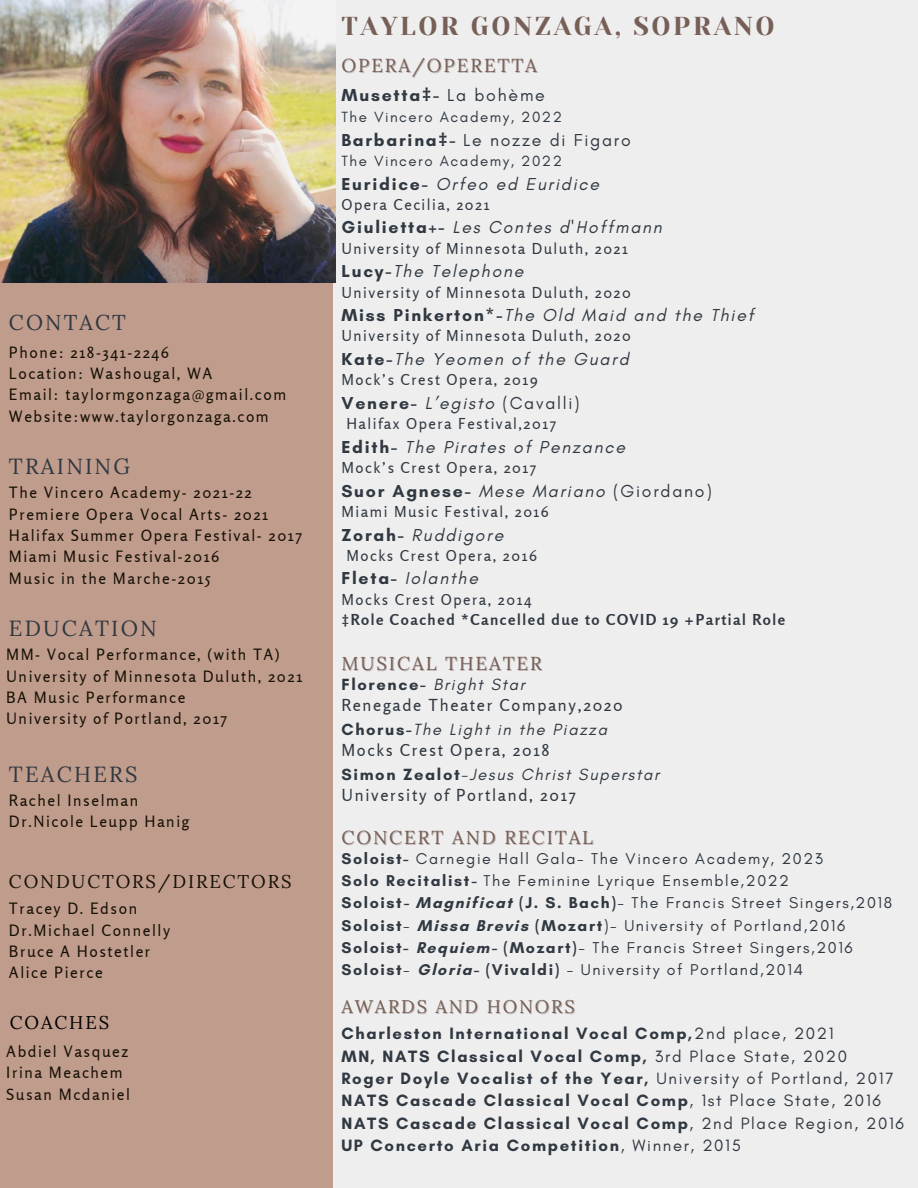
<style>
.page{position:relative;width:918px;height:1188px;background:#eee}
.page>*{position:absolute;margin:0;border:0;box-sizing:border-box;transform-origin:0 0}
.t1{font:25.8px "Yeseva One";letter-spacing:.1em;color:#765f57}
.t2{font:21.9px "Lora";letter-spacing:.1em;color:#303841}
.t3{font:21.45px "Lora";letter-spacing:.1em;color:#303841}
.t4{font:18.75px "Lora";letter-spacing:.1em;color:#765f57}
.t5{font:18.45px "Lora";letter-spacing:.1em;color:#161105}
.t6{font:18.45px "Lora";letter-spacing:.1em;color:#000}
.t7{font:18.3px "Lora";letter-spacing:.1em;color:#765f57}
.t8{font:italic 17.7px "Glacial Indifference";letter-spacing:.1em;color:#303841}
.t9{font:17.7px "Glacial Indifference";letter-spacing:.1em;color:#303841}
.t10{font:700 17.7px "Glacial Indifference";letter-spacing:.1em;color:#303841}
.t11{font:700 16.65px/22.4px "Glacial Indifference";letter-spacing:.1em;color:#303841}
.t12{font:italic 16.5px "Glacial Indifference";letter-spacing:.1em;color:#303841}
.t13{font:16.5px "Rosario";letter-spacing:.1em;color:#303841}
.t14{font:15.9px/22px "Glacial Indifference";letter-spacing:.1em;color:#303841}
.t15{font:15.6px/21.3px "Rosario";letter-spacing:.1em;color:#161105}
.t16{font:15px "Rosario";letter-spacing:.1em;color:#303841}
.t17{font:700 15px "Rosario";letter-spacing:.1em;color:#303841}
.t18{font:15px "Glacial Indifference";letter-spacing:.1em;color:#303841}
.s1{font-family:"Noto Sans"}
.s2{font-weight:400}
.s3{font-weight:700}
.s4{font-family:"Noto Sans";font-weight:700}
.s5{font-weight:700;font-style:normal}
.s6{font-style:italic}
.s7{font-weight:400;font-style:italic}
.s8{font-style:normal}
</style>
<div class="page">
<div style="left:0;top:0;width:332px;height:1188px;background:#c09c8c"></div>
<img style="left:0;top:0;width:335px;height:282px">
<h3 class="t3" style="left:9px;top:308px;width:119px">CONTACT</h3>
<p class="t15" style="left:9px;top:341px;width:279px">Phone: 218-341-2246<br>Location: Washougal, WA<br>Email: taylormgonzaga@gmail.com<br>Website:www.taylorgonzaga.com</p>
<h2 class="t2" style="left:9px;top:452px;width:123px">TRAINING</h2>
<p class="t15" style="left:9px;top:482px;width:295px">The Vincero Academy- 2021-22<br>Premiere Opera Vocal Arts- 2021<br>Halifax Summer Opera Festival- 2017<br>Miami Music Festival-2016<br>Music in the Marche-2015</p>
<h2 class="t2" style="left:9px;top:614px;width:149px">EDUCATION</h2>
<p class="t15" style="left:6px;top:644px;width:298px">MM- Vocal Performance, (with TA)<br>University of Minnesota Duluth, 2021<br>BA Music Performance<br>University of Portland, 2017</p>
<h2 class="t2" style="left:9px;top:760px;width:130px">TEACHERS</h2>
<p class="t15" style="left:9px;top:789px;width:182px">Rachel Inselman<br>Dr.Nicole Leupp Hanig</p>
<p class="t5" style="left:9px;top:870px;width:284px">CONDUCTORS/DIRECTORS</p>
<p class="t15" style="left:9px;top:898px;width:163px">Tracey D. Edson<br>Dr.Michael Connelly<br>Bruce A Hostetler<br>Alice Pierce</p>
<p class="t6" style="left:10px;top:1010px;width:101px">COACHES</p>
<p class="t15" style="left:6px;top:1040px;width:125px">Abdiel Vasquez<br>Irina Meachem<br>Susan Mcdaniel</p>
<h1 class="t1" style="left:341px;top:11px;width:435px">TAYLOR GONZAGA, SOPRANO</h1>
<p class="t4" style="left:341px;top:53px;width:197px">OPERA/OPERETTA</p>
<p class="t10" style="left:341px;top:84px;width:205px">Musetta<span class="s1">‡</span>- <span class="s2">La bohème</span></p>
<p class="t18" style="left:341px;top:108px;width:222px">The Vincero Academy, 2022</p>
<p class="t9" style="left:341px;top:129px;width:291px"><span class="s3">Barbarina</span><span class="s4">‡</span><span class="s3">-</span> Le nozze di Figaro</p>
<p class="t18" style="left:341px;top:152px;width:222px">The Vincero Academy, 2022</p>
<p class="t8" style="left:341px;top:173px;width:259px"><span class="s5">Euridice-</span> Orfeo ed Euridice</p>
<p class="t16" style="left:341px;top:195px;width:150px">Opera Cecilia, 2021</p>
<p class="t8" style="left:341px;top:217px;width:322px"><span class="s5">Giulietta+-</span> Les Contes d'Hoffmann</p>
<p class="t16" style="left:341px;top:239px;width:288px">University of Minnesota Duluth, 2021</p>
<p class="t8" style="left:341px;top:260px;width:184px"><span class="s5">Lucy-</span>The Telephone</p>
<p class="t16" style="left:341px;top:283px;width:291px">University of Minnesota Duluth, 2020</p>
<p class="t8" style="left:341px;top:304px;width:414px"><span class="s5">Miss Pinkerton*-</span>The Old Maid and the Thief</p>
<p class="t16" style="left:341px;top:327px;width:291px">University of Minnesota Duluth, 2020</p>
<p class="t8" style="left:341px;top:348px;width:289px"><span class="s5">Kate-</span>The Yeomen of the Guard</p>
<p class="t16" style="left:341px;top:371px;width:198px">Mock’s Crest Opera, 2019</p>
<p class="t9" style="left:341px;top:392px;width:240px"><span class="s3">Venere-</span> <span class="s6">L’egisto</span> (Cavalli)</p>
<p class="t16" style="left:346px;top:414px;width:211px">Halifax Opera Festival,2017</p>
<p class="t8" style="left:341px;top:436px;width:285px"><span class="s5">Edith-</span> The Pirates of Penzance</p>
<p class="t16" style="left:341px;top:458px;width:196px">Mock’s Crest Opera, 2017</p>
<p class="t10" style="left:341px;top:480px;width:372px">Suor Agnese- <span class="s7">Mese Mariano</span> <span class="s2">(Giordano)</span></p>
<p class="t16" style="left:341px;top:502px;width:209px">Miami Music Festival, 2016</p>
<p class="t8" style="left:341px;top:524px;width:163px"><span class="s5">Zorah-</span> Ruddigore</p>
<p class="t16" style="left:346px;top:546px;width:192px">Mocks Crest Opera, 2016</p>
<p class="t8" style="left:341px;top:568px;width:138px"><span class="s5">Fleta-</span> Iolanthe</p>
<p class="t16" style="left:341px;top:590px;width:192px">Mocks Crest Opera, 2014</p>
<p class="t17" style="left:341px;top:610px;width:445px">‡Role Coached *Cancelled due to COVID 19 +Partial Role</p>
<p class="t4" style="left:341px;top:651px;width:202px">MUSICAL THEATER</p>
<p class="t12" style="left:341px;top:674px;width:185px"><span class="s5">Florence-</span> Bright Star</p>
<p class="t13" style="left:341px;top:695px;width:283px">Renegade Theater Company,2020</p>
<p class="t12" style="left:341px;top:719px;width:267px"><span class="s5">Chorus-</span>The Light in the Piazza</p>
<p class="t13" style="left:341px;top:740px;width:210px">Mocks Crest Opera, 2018</p>
<p class="t12" style="left:341px;top:764px;width:319px"><span class="s5">Simon Zealot</span><span class="s8">-</span>Jesus Christ Superstar</p>
<p class="t13" style="left:341px;top:785px;width:236px">University of Portland, 2017</p>
<p class="t4" style="left:341px;top:825px;width:253px">CONCERT AND RECITAL</p>
<p class="t14" style="left:341px;top:848px;width:552px"><span class="s3">Soloist-</span> Carnegie Hall Gala- The Vincero Academy, 2023<br><span class="s3">Solo Recitalist-</span> The Feminine Lyrique Ensemble,2022<br><span class="s3">Soloist- Magnificat (J. S. Bach)</span>- The Francis Street Singers,2018<br><span class="s3">Soloist</span>- <span class="s3">Missa Brevis (Mozart</span>)- University of Portland,2016<br><span class="s3">Soloist- Requiem- (Mozart)</span>- The Francis Street Singers,2016<br><span class="s3">Soloist</span>- <span class="s3">Gloria- (Vivaldi)</span> - University of Portland,2014</p>
<p class="t7" style="left:341px;top:994px;width:235px">AWARDS AND HONORS</p>
<p class="t11" style="left:341px;top:1022px;width:564px">Charleston International Vocal Comp,<span class="s2">2nd place, 2021<br></span>MN, NATS Classical Vocal Comp, <span class="s2">3rd Place State, 2020<br></span>Roger Doyle Vocalist of the Year, <span class="s2">University of Portland, 2017<br></span>NATS Cascade Classical Vocal Comp<span class="s2">, 1st Place State, 2016<br></span>NATS Cascade Classical Vocal Comp<span class="s2">, 2nd Place Region, 2016<br></span>UP Concerto Aria Competition<span class="s2">, Winner, 2015</span></p>
</div>
